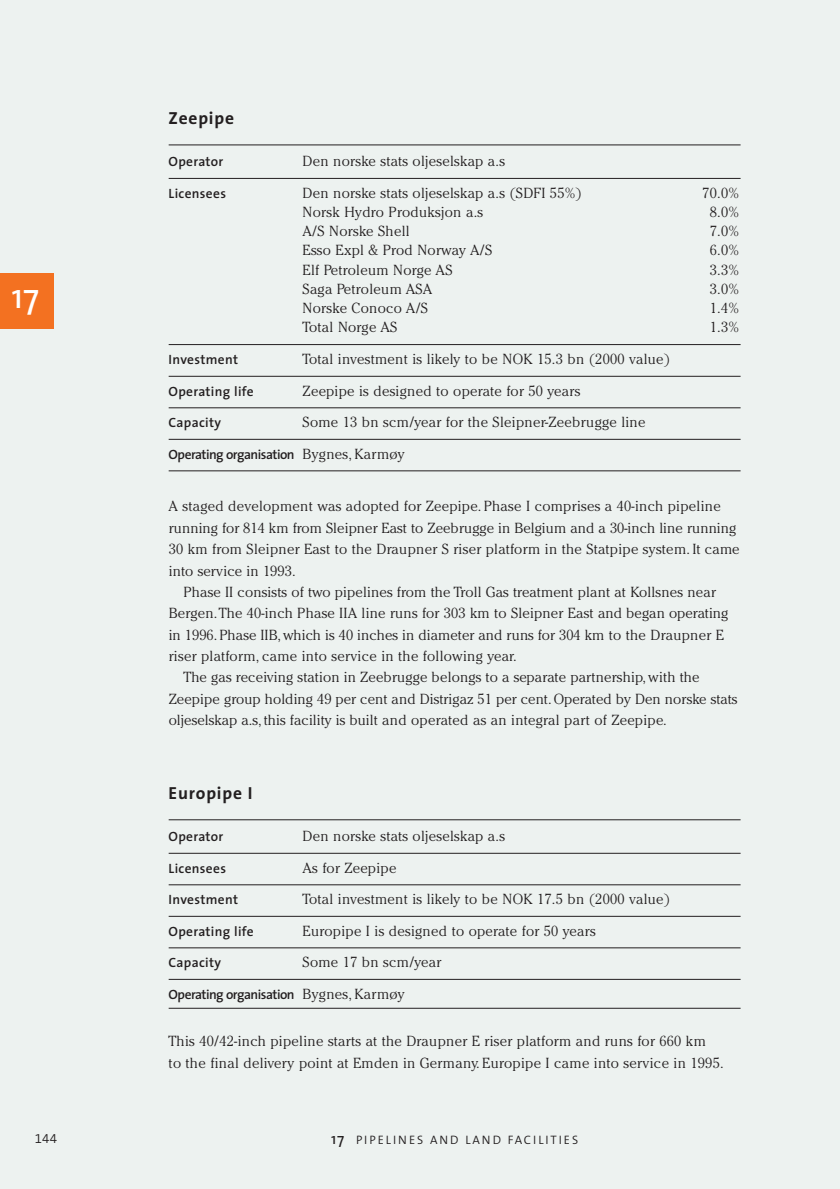
<style>
.page{position:relative;width:840px;height:1189px;background:#fff}
.page>*{position:absolute;margin:0;border:0;box-sizing:border-box;transform-origin:0 0}
.t1{font:35px "The Sans";color:#fff}
.t2{font:700 17.5px "The Sans";letter-spacing:.05em;color:#231f20}
.t3{font:300 14.53px/21.3px "Cheltenham";letter-spacing:.02em;color:#231f20}
.t4{font:600 13.47px "The Sans";letter-spacing:.025em;color:#231f20}
.t5{font:600 13.47px "The Sans";letter-spacing:-.035em;color:#231f20}
.t6{font:13.12px "The Sans Semi Light Expert";color:#231f20}
.t7{font:300 12.25px "The Sans";letter-spacing:.155em;color:#231f20}
.s1{font-family:"Cheltenham";font-weight:300;font-size:14.53px}
.s2{font-family:"The Sans Caps";font-weight:400;font-size:14px;color:#edf2f0}
.s3{font-weight:400;font-size:15.58px}
</style>
<div class="page">
<div style="left:0;top:0;width:840px;height:1188px;background:#edf2f0"></div>
<h1 class="t1" style="left:11px;top:283px;width:29px">17</h1>
<p class="t6" style="left:35px;top:1130px;width:24px">144</p>
<p class="t2" style="left:169px;top:112px;width:67px">Zeepipe</p>
<p class="t4" style="left:169px;top:156px;width:56px">Operator</p>
<p class="t3" style="left:303px;top:152px;width:204px">Den norske stats oljeselskap a.s</p>
<p class="t4" style="left:169px;top:188px;width:59px">Licensees</p>
<p class="t3" style="left:303px;top:183px;width:281px">Den norske stats oljeselskap a.s (SDFI 55%)</p>
<p class="t3" style="left:702px;top:183px;width:38px">70.0%</p>
<p class="t3" style="left:303px;top:202px;width:182px">Norsk Hydro Produksjon a.s</p>
<p class="t3" style="left:710px;top:202px;width:31px">8.0%</p>
<p class="t3" style="left:303px;top:222px;width:109px">A/S Norske Shell</p>
<p class="t3" style="left:710px;top:222px;width:31px">7.0%</p>
<p class="t3" style="left:303px;top:241px;width:191px">Esso Expl &amp; Prod Norway A/S</p>
<p class="t3" style="left:710px;top:241px;width:31px">6.0%</p>
<p class="t3" style="left:303px;top:260px;width:151px">Elf Petroleum Norge AS</p>
<p class="t3" style="left:710px;top:260px;width:31px">3.3%</p>
<p class="t3" style="left:303px;top:279px;width:131px">Saga Petroleum ASA</p>
<p class="t3" style="left:710px;top:279px;width:31px">3.0%</p>
<p class="t3" style="left:303px;top:299px;width:127px">Norske Conoco A/S</p>
<p class="t3" style="left:710px;top:299px;width:31px">1.4%</p>
<p class="t3" style="left:303px;top:318px;width:96px">Total Norge AS</p>
<p class="t3" style="left:710px;top:318px;width:31px">1.3%</p>
<p class="t4" style="left:169px;top:354px;width:71px">Investment</p>
<p class="t3" style="left:303px;top:349px;width:369px">Total investment is likely to be NOK 15.3 bn (2000 value)</p>
<p class="t4" style="left:169px;top:386px;width:87px">Operating life</p>
<p class="t3" style="left:303px;top:381px;width:279px">Zeepipe is designed to operate for 50 years</p>
<p class="t4" style="left:169px;top:417px;width:54px">Capacity</p>
<p class="t3" style="left:303px;top:412px;width:344px">Some 13 bn scm/year for the Sleipner-Zeebrugge line</p>
<p class="t5" style="left:169px;top:449px;width:238px">Operating organisation <span class="s1">Bygnes, Karmøy</span></p>
<p class="t3" style="left:169px;top:497px;width:554px">A staged development was adopted for Zeepipe. Phase I comprises a 40-inch pipeline</p>
<p class="t3" style="left:169px;top:518px;width:569px">running for 814 km from Sleipner East to Zeebrugge in Belgium and a 30-inch line running</p>
<p class="t3" style="left:169px;top:539px;width:573px">30 km from Sleipner East to the Draupner S riser platform in the Statpipe system. It came</p>
<p class="t3" style="left:169px;top:561px;width:129px">into service in 1993.</p>
<p class="t3" style="left:184px;top:582px;width:534px">Phase II consists of two pipelines from the Troll Gas treatment plant at Kollsnes near</p>
<p class="t3" style="left:169px;top:604px;width:561px">Bergen.The 40-inch Phase IIA line runs for 303 km to Sleipner East and began operating</p>
<p class="t3" style="left:169px;top:625px;width:557px">in 1996.Phase IIB,which is 40 inches in diameter and runs for 304 km to the Draupner E</p>
<p class="t3" style="left:169px;top:646px;width:349px">riser platform, came into service in the following year.</p>
<p class="t3" style="left:184px;top:668px;width:518px">The gas receiving station in Zeebrugge belongs to a separate partnership, with the</p>
<p class="t3" style="left:169px;top:689px;width:570px">Zeepipe group holding 49 per cent and Distrigaz 51 per cent.Operated by Den norske stats</p>
<p class="t3" style="left:169px;top:710px;width:500px">oljeselskap a.s, this facility is built and operated as an integral part of Zeepipe.</p>
<p class="t2" style="left:169px;top:786px;width:86px">Europipe I</p>
<p class="t4" style="left:169px;top:831px;width:56px">Operator</p>
<p class="t3" style="left:303px;top:826px;width:204px">Den norske stats oljeselskap a.s</p>
<p class="t4" style="left:169px;top:862px;width:59px">Licensees</p>
<p class="t3" style="left:303px;top:858px;width:95px">As for Zeepipe</p>
<p class="t4" style="left:169px;top:894px;width:71px">Investment</p>
<p class="t3" style="left:303px;top:889px;width:369px">Total investment is likely to be NOK 17.5 bn (2000 value)</p>
<p class="t4" style="left:169px;top:925px;width:87px">Operating life</p>
<p class="t3" style="left:303px;top:921px;width:295px">Europipe I is designed to operate for 50 years</p>
<p class="t4" style="left:169px;top:957px;width:54px">Capacity</p>
<p class="t3" style="left:303px;top:952px;width:140px">Some 17 bn scm/year</p>
<p class="t5" style="left:169px;top:988px;width:238px">Operating organisation <span class="s1">Bygnes, Karmøy</span></p>
<p class="t3" style="left:169px;top:1031px;width:557px">This 40/42-inch pipeline starts at the Draupner E riser platform and runs for 660 km<br>to the final delivery point at Emden in Germany. Europipe I came into service in 1995.</p>
<p class="t7" style="left:331px;top:1135px;width:249px"><span class="s2">17</span><span class="s3">17</span> PIPELINES AND LAND FACILITIES</p>
</div>
